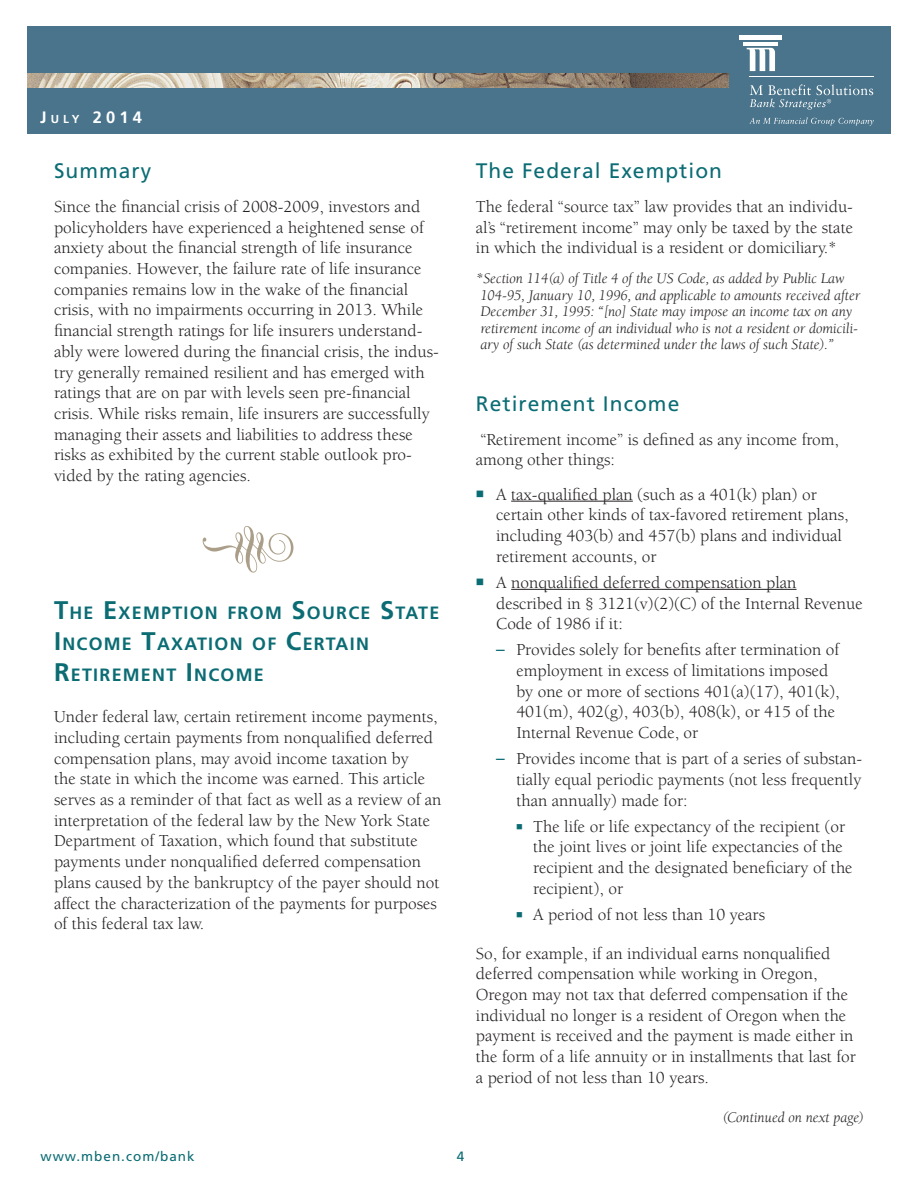
<style>
.page{position:relative;width:918px;height:1188px;background:#fff}
.page>*{position:absolute;margin:0;border:0;box-sizing:border-box;transform-origin:0 0}
.t1{font:72px "Type Embellishments Three Plain";color:#ab9e88}
.Subhead_1{font:21px "Frutiger LT Std";letter-spacing:.05em;color:#0b6c74}
.Heading{font:700 17.85px/30.6px "Frutiger LT Std";letter-spacing:.07em;color:#0b6c74}
.Body_Text_End{font:17.25px/20.7px "Berkeley Std";color:#231f20}
.Body_Text{font:17.25px/20.7px "Berkeley Std";color:#231f20;text-align:justify}
.t2{font:700 16.5px "Frutiger LT Std";color:#fff}
.Footnote{font:italic 15px/16.5px "Berkeley Std";color:#231f20}
.Continued_on_next_pa{font:italic 15px "Berkeley Std";color:#231f20}
.t3{font:13.5px "Frutiger LT Std";letter-spacing:.075em;color:#0b6c74}
.s1{font-size:11.55px}
.s2{font-size:25.5px}
.s3{font-family:"Frutiger LT Std";color:#0b6c74}
</style>
<div class="page">
<div style="left:27px;top:26px;width:729px;height:108px;background:#4a748b"></div>
<img style="left:27px;top:74px;width:702px;height:14px">
<div style="left:729px;top:26px;width:162px;height:108px;background:#4a748b"></div>
<div style="left:740px;top:35px;width:42px;height:5px;background:#fff"></div>
<hr style="left:744px;top:42px;width:34px;height:3px;background:#fff">
<hr style="left:750px;top:77px;width:124px;height:1px;background:#fff">
<svg style="left:747px;top:48px;width:28px;height:23px"></svg>
<svg style="left:750px;top:84px;width:123px;height:26px"></svg>
<svg style="left:749px;top:117px;width:125px;height:8px"></svg>
<hr style="left:511px;top:501px;width:122px;height:1px;background:#231f20">
<hr style="left:511px;top:589px;width:286px;height:1px;background:#231f20">
<p class="t2" style="left:40px;top:107px;width:103px">J<span class="s1">ULY</span> 2014</p>
<p class="Subhead_1" style="left:54px;top:158px;width:99px">Summary</p>
<p class="Body_Text_End" style="left:54px;top:196px;width:386px">Since the financial crisis of 2008-2009, investors and policyholders have experienced a heightened sense of anxiety about the financial strength of life insurance companies. However, the failure rate of life insurance companies remains low in the wake of the financial crisis, with no impairments occurring in 2013. While financial strength ratings for life insurers understand&shy;ably were lowered during the financial crisis, the indus&shy;try generally remained resilient and has emerged with ratings that are on par with levels seen pre-financial crisis. While risks remain, life insurers are successfully managing their assets and liabilities to address these risks as exhibited by the current stable outlook pro&shy;vided by the rating agencies.</p>
<p class="t1" style="left:199px;top:521px;width:99px">r</p>
<p class="Heading" style="left:54px;top:598px;width:387px;text-indent:173px">FROM <span class="s2">S</span>OURCE <span class="s2">S</span>TATE<br><span class="s2">I</span> NCOME <span class="s2">T</span>AXATION OF <span class="s2">C</span>ERTAIN<br><span class="s2">R</span>ETIREMENT <span class="s2">I</span> NCOME</p>
<p class="Body_Text_End" style="left:54px;top:707px;width:389px">Under federal law, certain retirement income payments, including certain payments from nonqualified deferred compensation plans, may avoid income taxation by<br>the state in which the income was earned. This article serves as a reminder of that fact as well as a review of an interpretation of the federal law by the New York State Department of Taxation, which found that substitute payments under nonqualified deferred compensation plans caused by the bankruptcy of the payer should not affect the characterization of the payments for purposes of this federal tax law.</p>
<p class="Heading" style="left:54px;top:598px;width:165px"><span class="s2">T</span>HE <span class="s2">E</span>XEMPTION</p>
<p class="t3" style="left:40px;top:1148px;width:156px">www.mben.com/bank</p>
<p class="t3" style="left:457px;top:1148px;width:9px">4</p>
<p class="Subhead_1" style="left:476px;top:158px;width:248px">The Federal Exemption</p>
<p class="Body_Text" style="left:476px;top:196px;width:379px">The federal “source tax” law provides that an individu&shy;al’s “retirement income” may only be taxed by the state in which the individual is a resident or domiciliary.*</p>
<p class="Footnote" style="left:480px;top:271px;width:382px;text-indent:-4px">*Section 114(a) of Title 4 of the US Code, as added by Public Law 104-95, January 10, 1996, and applicable to amounts received after December 31, 1995: “[no] State may impose an income tax on any retirement income of an individual who is not a resident or domicili&shy;ary of such State (as determined under the laws of such State).”</p>
<p class="Subhead_1" style="left:476px;top:391px;width:205px">Retirement Income</p>
<p class="Body_Text" style="left:476px;top:429px;width:365px">“Retirement income” is defined as any income from, among other things:</p>
<p class="Body_Text_End" style="left:496px;top:484px;width:354px">A tax-qualified plan (such as a 401(k) plan) or certain other kinds of tax-favored retirement plans, including 403(b) and 457(b) plans and individual retirement accounts, or</p>
<p class="Body_Text_End" style="left:496px;top:572px;width:368px">A nonqualified deferred compensation plan described in § 3121(v)(2)(C) of the Internal Revenue<br>Code of 1986 if it:</p>
<p class="Body_Text_End" style="left:516px;top:640px;width:325px;text-indent:-20px"><span class="s3">–</span> Provides solely for benefits after termination of employment in excess of limitations imposed by one or more of sections 401(a)(17), 401(k), 401(m), 402(g), 403(b), 408(k), or 415 of the Internal Revenue Code, or</p>
<p class="Body_Text_End" style="left:516px;top:749px;width:347px;text-align:justify;text-indent:-20px"><span class="s3">–</span> Provides income that is part of a series of substan&shy;tially equal periodic payments (not less frequently than annually) made for:</p>
<p class="Body_Text_End" style="left:533px;top:816px;width:321px">The life or life expectancy of the recipient (or the joint lives or joint life expectancies of the recipient and the designated beneficiary of the recipient), or</p>
<p class="Body_Text_End" style="left:533px;top:904px;width:233px">A period of not less than 10 years</p>
<p class="Body_Text_End" style="left:476px;top:943px;width:382px">So, for example, if an individual earns nonqualified deferred compensation while working in Oregon, Oregon may not tax that deferred compensation if the individual no longer is a resident of Oregon when the payment is received and the payment is made either in the form of a life annuity or in installments that last for a period of not less than 10 years.</p>
<p class="Continued_on_next_pa" style="left:722px;top:1109px;width:143px">(Continued on next page)</p>
</div>
